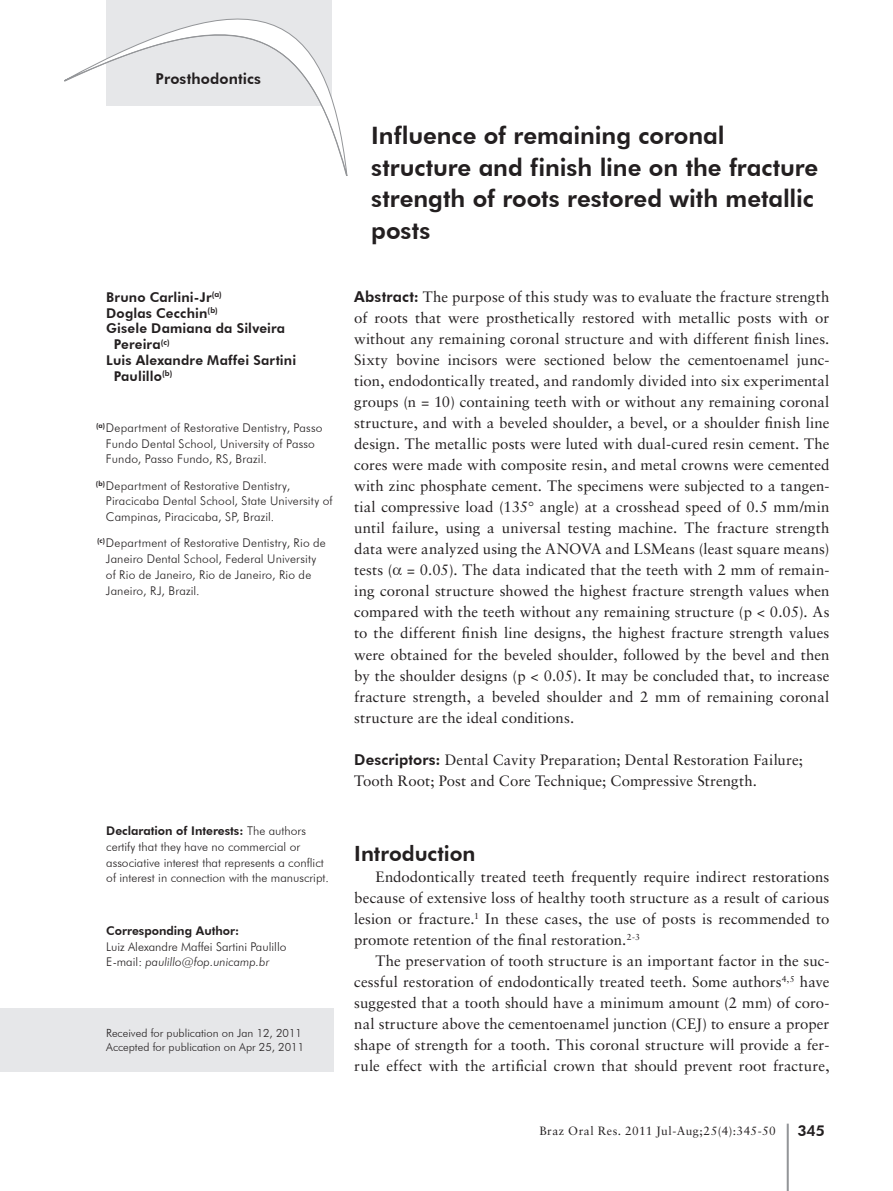
<style>
.page{position:relative;width:893px;height:1191px;background:#fff}
.page>*{position:absolute;margin:0;border:0;box-sizing:border-box;transform-origin:0 0}
.t1{font:800 24px/31.5px "Futura BT";color:#231f20}
.t2{font:800 21px "Futura BT";color:#231f20}
.t3{font:15px/21px "Sabon LT Std";letter-spacing:.005em;color:#231f20;text-align:justify}
.t4{font:800 15px "Futura BT";letter-spacing:.005em;color:#231f20}
.t5{font:800 13.5px "Futura BT";letter-spacing:.01em;color:#231f20}
.t6{font:300 12px/15.8px "Futura BT";letter-spacing:.01em;color:#231f20}
.t7{font:12px "Sabon LT Std";letter-spacing:.04em;color:#231f20}
.t8{font:800 12px "Futura BT";color:#231f20}
.t9{font:300 11.25px/14.2px "Futura BT";color:#231f20}
.s1{font-weight:800}
.s2{font-style:italic}
.s3{font-family:"Futura BT";font-weight:800}
</style>
<div class="page">
<div style="left:106px;top:0;width:226px;height:24px;background:#e6e7e9"></div>
<div style="left:0;top:1008px;width:333px;height:63px;background:#e6e7e9"></div>
<svg style="left:64px;top:24px;width:283px;height:152px"></svg>
<hr style="left:787px;top:1123px;width:2px;height:68px;background:#939598">
<p class="t4" style="left:156px;top:69px;width:107px">Prosthodontics</p>
<p class="t5" style="left:106px;top:289px;width:117px">Bruno Carlini-Jr<sup>(a)</sup></p>
<p class="t5" style="left:106px;top:304px;width:113px">Doglas Cecchin<sup>(b)</sup></p>
<p class="t5" style="left:106px;top:320px;width:180px">Gisele Damiana da Silveira</p>
<p class="t5" style="left:114px;top:336px;width:57px">Pereira<sup>(c)</sup></p>
<p class="t5" style="left:106px;top:352px;width:191px">Luis Alexandre Maffei Sartini</p>
<p class="t5" style="left:114px;top:367px;width:60px">Paulillo<sup>(b)</sup></p>
<p class="t6" style="left:106px;top:420px;width:218px;text-indent:-10px"><sup>(a)</sup>Department of Restorative Dentistry, Passo<br>Fundo Dental School, University of Passo<br>Fundo, Passo Fundo, RS, Brazil.</p>
<p class="t6" style="left:106px;top:477px;width:228px;text-indent:-10px"><sup>(b)</sup>Department of Restorative Dentistry,<br>Piracicaba Dental School, State University of<br>Campinas, Piracicaba, SP, Brazil.</p>
<p class="t6" style="left:106px;top:535px;width:221px;text-indent:-9px"><sup>(c)</sup>Department of Restorative Dentistry, Rio de Janeiro Dental School, Federal University of Rio de Janeiro, Rio de Janeiro, Rio de Janeiro, RJ, Brazil.</p>
<p class="t6" style="left:106px;top:822px;width:224px"><span class="s1">Declaration of Interests:</span> The authors certify that they have no commercial or associative interest that represents a conflict of interest in connection with the manuscript.</p>
<p class="t8" style="left:106px;top:923px;width:134px">Corresponding Author:</p>
<p class="t6" style="left:106px;top:938px;width:182px">Luiz Alexandre Maffei Sartini Paulillo<br>E-mail: <span class="s2">paulillo@fop.unicamp.br</span></p>
<p class="t9" style="left:106px;top:1025px;width:199px">Received for publication on Jan 12, 2011<br>Accepted for publication on Apr 25, 2011</p>
<h1 class="t1" style="left:371px;top:120px;width:449px">Influence of remaining coronal structure and finish line on the fracture strength of roots restored with metallic posts</h1>
<p class="t3" style="left:354px;top:286px;width:477px"><span class="s3">Abstract:</span> The purpose of this study was to evaluate the fracture strength of roots that were prosthetically restored with metallic posts with or without any remaining coronal structure and with different finish lines.<br>Sixty bovine incisors were sectioned below the cementoenamel junc&shy;tion, endodontically treated, and randomly divided into six experimental groups (n = 10) containing teeth with or without any remaining coronal structure, and with a beveled shoulder, a bevel, or a shoulder finish line design. The metallic posts were luted with dual-cured resin cement. The cores were made with composite resin, and metal crowns were cemented with zinc phosphate cement. The specimens were subjected to a tangen&shy;tial compressive load (135 angle) at a crosshead speed of 0.5 mm/min until failure, using a universal testing machine. The fracture strength data were analyzed using the ANOVA and LSMeans (least square means) tests ( = 0.05). The data indicated that the teeth with 2 mm of remain&shy;ing coronal structure showed the highest fracture strength values when compared with the teeth without any remaining structure (p &lt; 0.05). As to the different finish line designs, the highest fracture strength values were obtained for the beveled shoulder, followed by the bevel and then by the shoulder designs (p &lt; 0.05). It may be concluded that, to increase fracture strength, a beveled shoulder and 2 mm of remaining coronal structure are the ideal conditions.</p>
<p class="t3" style="left:354px;top:749px;width:450px"><span class="s3">Descriptors:</span> Dental Cavity Preparation; Dental Restoration Failure;<br>Tooth Root; Post and Core Technique; Compressive Strength.</p>
<h2 class="t2" style="left:354px;top:841px;width:123px">Introduction</h2>
<p class="t3" style="left:354px;top:866px;width:477px;text-indent:21px">Endodontically treated teeth frequently require indirect restorations because of extensive loss of healthy tooth structure as a result of carious lesion or fracture.<sup>1</sup> In these cases, the use of posts is recommended to promote retention of the final restoration.<sup>2-3</sup></p>
<p class="t3" style="left:354px;top:950px;width:477px;text-indent:21px">The preservation of tooth structure is an important factor in the suc&shy;cessful restoration of endodontically treated teeth. Some authors<sup>4,5</sup> have suggested that a tooth should have a minimum amount (2 mm) of coro&shy;nal structure above the cementoenamel junction (CEJ) to ensure a proper shape of strength for a tooth. This coronal structure will provide a fer&shy;rule effect with the artificial crown that should prevent root fracture,</p>
<p class="t7" style="left:539px;top:1123px;width:238px">Braz Oral Res. 2011 Jul-Aug;25(4):345-50</p>
<p class="t4" style="left:797px;top:1121px;width:29px">345</p>
</div>
